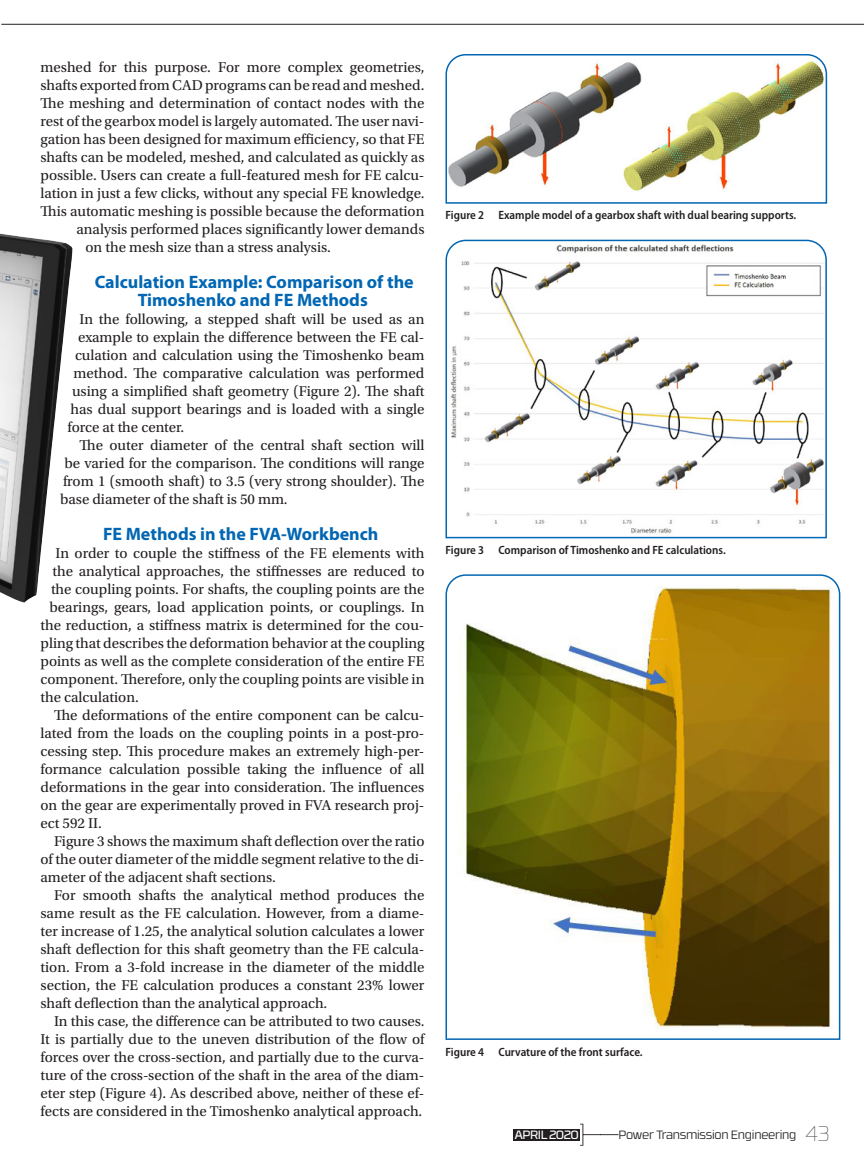
<style>
.page{position:relative;width:864px;height:1161px;background:#fff}
.page>*{position:absolute;margin:0;border:0;box-sizing:border-box;transform-origin:0 0}
.t1{font:700 18px/18px "Myriad Pro";color:#0166b3;text-align:center}
.t2{font:15px "Utopia Std";color:#231f20}
.t3{font:600 semi-condensed 12px "Myriad Pro";color:#231f20}
.t4{font:300 12px "RB No 3.1";letter-spacing:-.02em;color:#231f20}
.t5{font:12px "RB No 3.1";letter-spacing:-.04em;color:#fff}
.s1{font-weight:100;font-size:21px}
</style>
<div class="page">
<img style="left:0;top:234px;width:73px;height:369px">
<svg style="left:445px;top:54px;width:383px;height:150px"></svg>
<svg style="left:445px;top:239px;width:382px;height:300px"></svg>
<svg style="left:445px;top:574px;width:396px;height:466px"></svg>
<svg style="left:580px;top:1124px;width:38px;height:22px"></svg>
<div style="left:513px;top:1129px;width:67px;height:11px;background:#231f20"></div>
<hr style="left:1px;top:24px;width:863px;height:1px;background:#231f20">
<p class="t2" style="left:40px;top:59px;width:386px">meshed for this purpose. For more complex geometries,</p>
<p class="t2" style="left:40px;top:77px;width:386px">shafts exported from CAD programs can be read and meshed.</p>
<p class="t2" style="left:40px;top:95px;width:385px">The meshing and determination of contact nodes with the</p>
<p class="t2" style="left:40px;top:113px;width:385px">rest of the gearbox model is largely automated. The user navi-</p>
<p class="t2" style="left:40px;top:131px;width:386px">gation has been designed for maximum efficiency, so that FE</p>
<p class="t2" style="left:40px;top:149px;width:386px">shafts can be modeled, meshed, and calculated as quickly as</p>
<p class="t2" style="left:40px;top:167px;width:385px">possible. Users can create a full-featured mesh for FE calcu-</p>
<p class="t2" style="left:40px;top:185px;width:386px">lation in just a few clicks, without any special FE knowledge.</p>
<p class="t2" style="left:40px;top:203px;width:386px">This automatic meshing is possible because the deformation</p>
<p class="t2" style="left:76px;top:221px;width:350px">analysis performed places significantly lower demands</p>
<p class="t2" style="left:86px;top:239px;width:247px">on the mesh size than a stress analysis.</p>
<p class="t1" style="left:95px;top:273px;width:320px">Calculation Example: Comparison of the<br>Timoshenko and FE Methods</p>
<p class="t2" style="left:80px;top:311px;width:347px">In the following, a stepped shaft will be used as an</p>
<p class="t2" style="left:78px;top:329px;width:348px">example to explain the difference between the FE cal-</p>
<p class="t2" style="left:75px;top:347px;width:351px">culation and calculation using the Timoshenko beam</p>
<p class="t2" style="left:74px;top:365px;width:352px">method. The comparative calculation was performed</p>
<p class="t2" style="left:72px;top:383px;width:354px">using a simplified shaft geometry (Figure 2). The shaft</p>
<p class="t2" style="left:70px;top:401px;width:355px">has dual support bearings and is loaded with a single</p>
<p class="t2" style="left:68px;top:419px;width:118px">force at the center.</p>
<p class="t2" style="left:80px;top:437px;width:347px">The outer diameter of the central shaft section will</p>
<p class="t2" style="left:64px;top:455px;width:362px">be varied for the comparison. The conditions will range</p>
<p class="t2" style="left:63px;top:473px;width:363px">from 1 (smooth shaft) to 3.5 (very strong shoulder). The</p>
<p class="t2" style="left:60px;top:491px;width:229px">base diameter of the shaft is 50 mm.</p>
<p class="t1" style="left:103px;top:525px;width:277px">FE Methods in the FVA-Workbench</p>
<p class="t2" style="left:56px;top:545px;width:371px">In order to couple the stiffness of the FE elements with</p>
<p class="t2" style="left:52px;top:563px;width:374px">the analytical approaches, the stiffnesses are reduced to</p>
<p class="t2" style="left:51px;top:581px;width:375px">the coupling points. For shafts, the coupling points are the</p>
<p class="t2" style="left:50px;top:599px;width:377px">bearings, gears, load application points, or couplings. In</p>
<p class="t2" style="left:40px;top:617px;width:385px">the reduction, a stiffness matrix is determined for the cou-</p>
<p class="t2" style="left:40px;top:635px;width:385px">pling that describes the deformation behavior at the coupling</p>
<p class="t2" style="left:40px;top:653px;width:385px">points as well as the complete consideration of the entire FE</p>
<p class="t2" style="left:40px;top:671px;width:385px">component. Therefore, only the coupling points are visible in</p>
<p class="t2" style="left:40px;top:689px;width:100px">the calculation.</p>
<p class="t2" style="left:54px;top:707px;width:372px">The deformations of the entire component can be calcu-</p>
<p class="t2" style="left:40px;top:725px;width:385px">lated from the loads on the coupling points in a post-pro-</p>
<p class="t2" style="left:40px;top:743px;width:385px">cessing step. This procedure makes an extremely high-per-</p>
<p class="t2" style="left:40px;top:761px;width:386px">formance calculation possible taking the influence of all</p>
<p class="t2" style="left:40px;top:779px;width:385px">deformations in the gear into consideration. The influences</p>
<p class="t2" style="left:40px;top:797px;width:385px">on the gear are experimentally proved in FVA research proj-</p>
<p class="t2" style="left:40px;top:815px;width:63px">ect 592 II.</p>
<p class="t2" style="left:54px;top:833px;width:372px">Figure 3 shows the maximum shaft deflection over the ratio</p>
<p class="t2" style="left:40px;top:851px;width:386px">of the outer diameter of the middle segment relative to the di-</p>
<p class="t2" style="left:40px;top:869px;width:237px">ameter of the adjacent shaft sections.</p>
<p class="t2" style="left:54px;top:887px;width:372px">For smooth shafts the analytical method produces the</p>
<p class="t2" style="left:40px;top:905px;width:386px">same result as the FE calculation. However, from a diame-</p>
<p class="t2" style="left:40px;top:923px;width:386px">ter increase of 1.25, the analytical solution calculates a lower</p>
<p class="t2" style="left:40px;top:941px;width:386px">shaft deflection for this shaft geometry than the FE calcula-</p>
<p class="t2" style="left:40px;top:959px;width:385px">tion. From a 3-fold increase in the diameter of the middle</p>
<p class="t2" style="left:40px;top:977px;width:385px">section, the FE calculation produces a constant 23% lower</p>
<p class="t2" style="left:40px;top:995px;width:288px">shaft deflection than the analytical approach.</p>
<p class="t2" style="left:54px;top:1013px;width:372px">In this case, the difference can be attributed to two causes.</p>
<p class="t2" style="left:40px;top:1031px;width:385px">It is partially due to the uneven distribution of the flow of</p>
<p class="t2" style="left:40px;top:1049px;width:385px">forces over the cross-section, and partially due to the curva-</p>
<p class="t2" style="left:40px;top:1067px;width:386px">ture of the cross-section of the shaft in the area of the diam-</p>
<p class="t2" style="left:40px;top:1085px;width:385px">eter step (Figure 4). As described above, neither of these ef-</p>
<p class="t2" style="left:40px;top:1103px;width:383px">fects are considered in the Timoshenko analytical approach.</p>
<p class="t3" style="left:446px;top:209px;width:352px">Figure 2 Example model of a gearbox shaft with dual bearing supports.</p>
<p class="t3" style="left:445px;top:543px;width:282px">Figure 3 Comparison of Timoshenko and FE calculations.</p>
<p class="t3" style="left:446px;top:1045px;width:199px">Figure 4 Curvature of the front surface.</p>
<p class="t5" style="left:514px;top:1126px;width:66px">APRIL 2020</p>
<p class="t4" style="left:618px;top:1126px;width:213px">Power Transmission Engineering <span class="s1">43</span></p>
</div>
